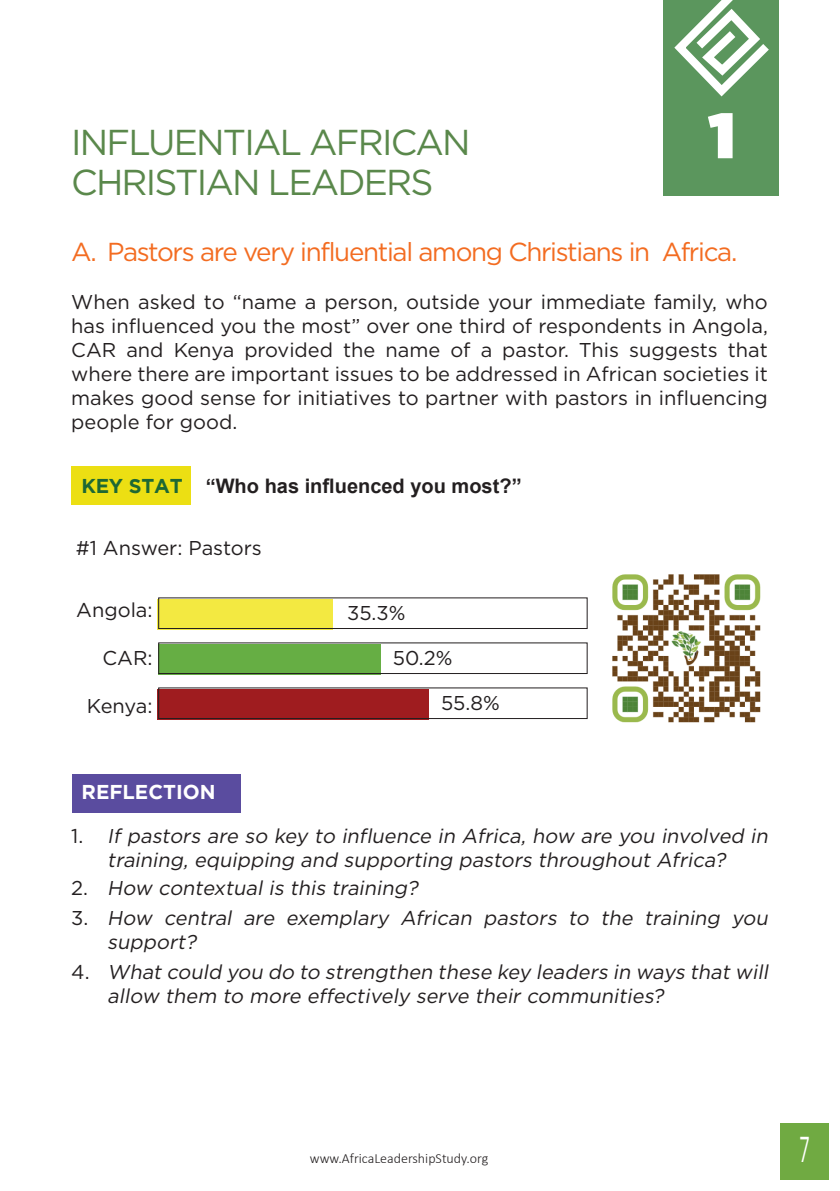
<style>
.page{position:relative;width:840px;height:1191px;background:#fff}
.page>*{position:absolute;margin:0;border:0;box-sizing:border-box;transform-origin:0 0}
.t1{font:900 64px "Gotham";color:#fff}
.t2{font:36px/40px "Gotham";letter-spacing:-.05em;color:#5a884b}
.t3{font:36px "Gotham";color:#fff;scale:.5 1}
.t4{font:26px "Gotham";letter-spacing:-.05em;color:#f36c21}
.t5{font:20px/24px "Gotham";color:#231f20;text-align:justify}
.t6{font:italic 20px/24px "Gotham";color:#231f20}
.t7{font:700 20px "Arial";color:#231f20}
.t8{font:700 20px "Gotham";color:#fff}
.t9{font:700 20px "Gotham";letter-spacing:-.01em;color:#1e6834}
.t10{font:300 14px "Calibri";color:#231f20}
.s1{font-style:normal}
</style>
<div class="page">
<div style="left:779px;top:1123px;width:49px;height:57px;background:#70aa42"></div>
<div style="left:662px;top:0;width:115px;height:195px;background:#5b965d"></div>
<svg style="left:674px;top:0;width:95px;height:97px"></svg>
<div style="left:158px;top:689px;width:271px;height:30px;background:#9f1c1f"></div>
<div style="left:158px;top:644px;width:222px;height:30px;background:#66ae44"></div>
<div style="left:158px;top:642px;width:429px;height:32px;border:1px solid #231f20"></div>
<div style="left:158px;top:687px;width:429px;height:32px;border:1px solid #231f20"></div>
<div style="left:158px;top:599px;width:175px;height:30px;background:#f3e941"></div>
<div style="left:158px;top:597px;width:429px;height:32px;border:1px solid #231f20"></div>
<div style="left:71px;top:466px;width:120px;height:39px;background:#ecdf13"></div>
<div style="left:72px;top:773px;width:168px;height:39px;background:#5a4c9f"></div>
<img style="left:612px;top:574px;width:149px;height:149px">
<p class="t2" style="left:71px;top:122px;width:400px">INFLUENTIAL AFRICAN<br>CHRISTIAN LEADERS</p>
<p class="t1" style="left:708px;top:90px;width:29px">1</p>
<p class="t4" style="left:71px;top:237px;width:667px">A. Pastors are very influential among Christians in Africa.</p>
<p class="t5" style="left:71px;top:290px;width:697px">When asked to “name a person, outside your immediate family, who has influenced you the most” over one third of respondents in Angola, CAR and Kenya provided the name of a pastor. This suggests that where there are important issues to be addressed in African societies it makes good sense for initiatives to partner with pastors in influencing people for good.</p>
<p class="t9" style="left:81px;top:474px;width:103px">KEY STAT</p>
<p class="t7" style="left:206px;top:471px;width:317px">“Who has influenced you most?”</p>
<p class="t5" style="left:76px;top:536px;width:187px">#1 Answer: Pastors</p>
<p class="t5" style="left:76px;top:597px;width:78px">Angola:</p>
<p class="t5" style="left:102px;top:645px;width:52px">CAR:</p>
<p class="t5" style="left:87px;top:693px;width:67px">Kenya:</p>
<p class="t8" style="left:81px;top:780px;width:135px">REFLECTION</p>
<p class="t5" style="left:347px;top:600px;width:60px">35.3%</p>
<p class="t5" style="left:392px;top:645px;width:61px">50.2%</p>
<p class="t5" style="left:441px;top:690px;width:60px">55.8%</p>
<p class="t6" style="left:71px;top:823px;width:701px;text-align:center"><span class="s1">1 .</span> If pastors are so key to influence in Africa, how are you involved in training, equipping and supporting pastors throughout Africa?</p>
<p class="t6" style="left:71px;top:875px;width:351px"><span class="s1">2 .</span> How contextual is this training?</p>
<p class="t6" style="left:107px;top:905px;width:665px;text-indent:-36px"><span class="s1">3 .</span> How central are exemplary African pastors to the training you support?</p>
<p class="t6" style="left:107px;top:959px;width:665px;text-indent:-36px"><span class="s1">4 .</span> What could you do to strengthen these key leaders in ways that will allow them to more effectively serve their communities?</p>
<p class="t10" style="left:310px;top:1149px;width:180px">www.AfricaLeadershipStudy.org</p>
<h2 class="t3" style="left:798px;top:1129px;width:23px">7</h2>
</div>
